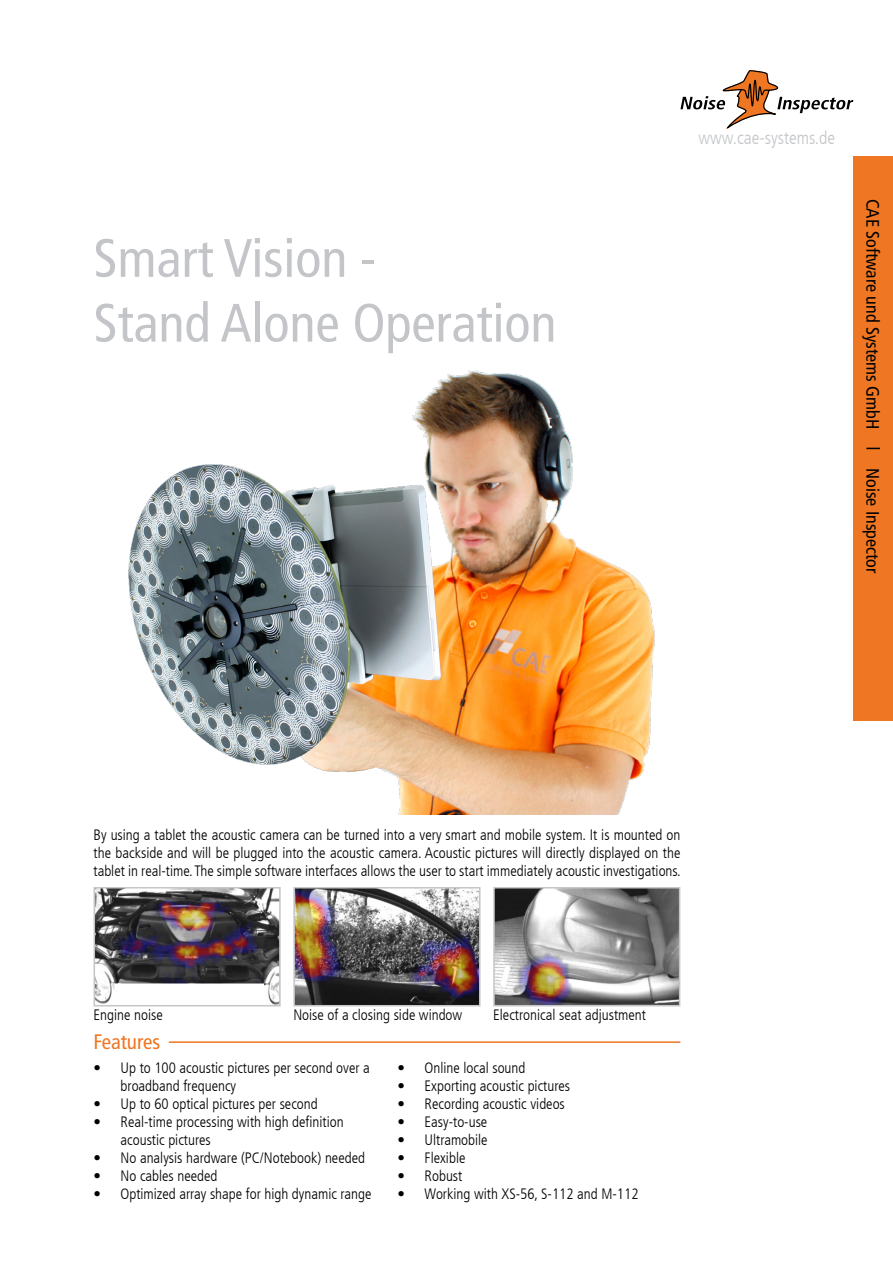
<style>
.page{position:relative;width:893px;height:1263px;background:#fff}
.page>*{position:absolute;margin:0;border:0;box-sizing:border-box;transform-origin:0 0}
.t1{font:condensed 54px/64.8px "Frutiger";color:#c3c5c8}
.t2{font:condensed 21px "Frutiger";color:#ef7622}
.t3{font:condensed 18px "Frutiger";color:#000}
.t4{font:300 condensed 18px "Frutiger";color:#c3c5c8}
.t5{font:300 condensed 15px/18px "Frutiger";color:#000}
</style>
<div class="page">
<div style="left:853px;top:156px;width:40px;height:564px;background:#ef7622"></div>
<svg style="left:680px;top:70px;width:173px;height:58px"></svg>
<svg style="left:866px;top:448px;width:14px;height:1px"></svg>
<hr style="left:169px;top:1041px;width:511px;height:2px;background:#ef7622">
<img style="left:128px;top:370px;width:527px;height:445px">
<img style="left:97px;top:890px;width:181px;height:113px">
<div style="left:94px;top:887px;width:187px;height:119px;border:2px solid #c3c5c8"></div>
<img style="left:496px;top:890px;width:181px;height:113px">
<div style="left:493px;top:887px;width:187px;height:119px;border:2px solid #c3c5c8"></div>
<img style="left:296px;top:890px;width:181px;height:113px">
<div style="left:293px;top:887px;width:187px;height:119px;border:2px solid #c3c5c8"></div>
<h1 class="t1" style="left:94px;top:226px;width:464px">Smart Vision -<br>Stand Alone Operation</h1>
<p class="t4" style="left:699px;top:128px;width:138px">www.cae-systems.de</p>
<p class="t3" style="left:883px;top:199px;width:232px;rotate:90deg">CAE Software und Systems GmbH</p>
<p class="t3" style="left:883px;top:468px;width:107px;rotate:90deg">Noise Inspector</p>
<p class="t5" style="left:94px;top:826px;width:589px;text-align:justify">By using a tablet the acoustic camera can be turned into a very smart and mobile system. It is mounted on the backside and will be plugged into the acoustic camera. Acoustic pictures will directly displayed on the tablet in real-time. The simple software interfaces allows the user to start immediately acoustic investigations.</p>
<p class="t5" style="left:94px;top:1006px;width:71px">Engine noise</p>
<p class="t5" style="left:293px;top:1006px;width:170px">Noise of a closing side window</p>
<p class="t5" style="left:493px;top:1006px;width:154px">Electronical seat adjustment</p>
<h2 class="t2" style="left:94px;top:1029px;width:68px">Features</h2>
<p class="t5" style="left:121px;top:1059px;width:251px;text-indent:-27px">• Up to 100 acoustic pictures per second over a broadband frequency</p>
<p class="t5" style="left:94px;top:1095px;width:226px">• Up to 60 optical pictures per second</p>
<p class="t5" style="left:121px;top:1113px;width:225px;text-indent:-27px">• Real-time processing with high definition acoustic pictures</p>
<p class="t5" style="left:94px;top:1149px;width:273px">• No analysis hardware (PC/Notebook) needed</p>
<p class="t5" style="left:94px;top:1167px;width:125px">• No cables needed</p>
<p class="t5" style="left:94px;top:1185px;width:279px">• Optimized array shape for high dynamic range</p>
<p class="t5" style="left:398px;top:1059px;width:129px">• Online local sound</p>
<p class="t5" style="left:398px;top:1077px;width:174px">• Exporting acoustic pictures</p>
<p class="t5" style="left:398px;top:1095px;width:169px">• Recording acoustic videos</p>
<p class="t5" style="left:398px;top:1113px;width:91px">• Easy-to-use</p>
<p class="t5" style="left:398px;top:1131px;width:92px">• Ultramobile</p>
<p class="t5" style="left:398px;top:1149px;width:69px">• Flexible</p>
<p class="t5" style="left:398px;top:1167px;width:66px">• Robust</p>
<p class="t5" style="left:398px;top:1185px;width:242px">• Working with XS-56, S-112 and M-112</p>
</div>
